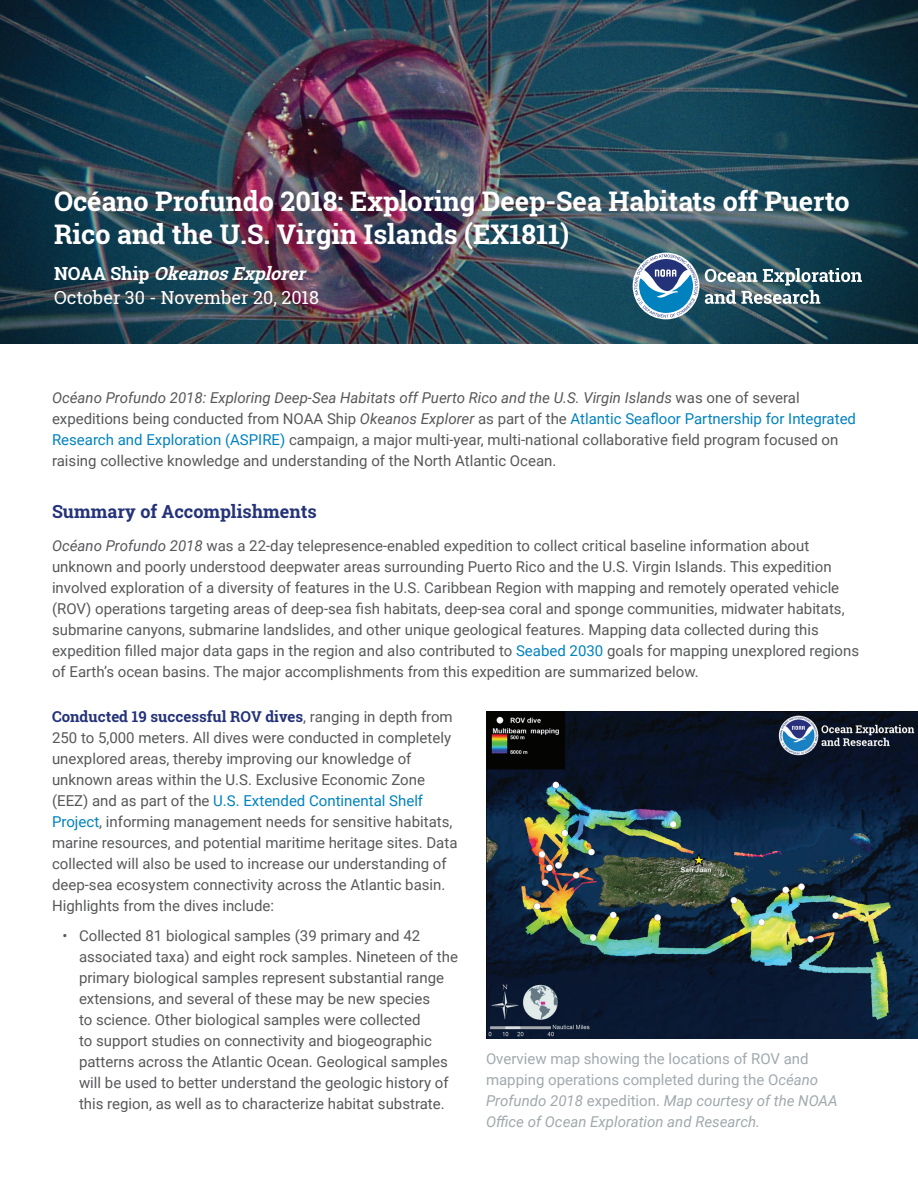
<style>
.page{position:relative;width:918px;height:1188px;background:#fff}
.page>*{position:absolute;margin:0;border:0;box-sizing:border-box;transform-origin:0 0}
.t1{font:700 27px/33px "Roboto Slab";color:#fff}
.t2{font:18px/24px "Roboto Slab";color:#fff}
.t3{font:700 18px "Roboto Slab";color:#243279}
.t4{font:15px/21px "Roboto";color:#57585a}
.t5{font:15px/21px "Roboto";color:#a1a9ad}
.s1{font-weight:700}
.s2{font-weight:700;font-style:italic}
.s3{font-style:italic}
.s4{color:#0082bf}
.s5{font-family:"Roboto Slab";font-weight:700;color:#243279}
</style>
<div class="page">
<img style="left:0;top:0;width:918px;height:343px">
<img style="left:486px;top:711px;width:432px;height:328px">
<svg style="left:705px;top:268px;width:157px;height:36px"></svg>
<svg style="left:634px;top:254px;width:64px;height:64px"></svg>
<h1 class="t1" style="left:54px;top:185px;width:797px">Océano Profundo 2018: Exploring Deep-Sea Habitats off Puerto<br>Rico and the U.S. Virgin Islands (EX1811)</h1>
<h2 class="t2" style="left:54px;top:262px;width:266px"><span class="s1">N O A A S h i p</span> <span class="s2">OkeanosExplorer<br></span>October 30 - November 20, 2018</h2>
<h3 class="t4" style="left:52px;top:387px;width:806px"><span class="s3">Océano Profundo 2018: Exploring Deep-Sea Habitats off Puerto Rico and the U.S. Virgin Islands</span> was one of several expeditions being conducted from NOAA Ship <span class="s3">Okeanos Explorer</span> as part of the <span class="s4">Atlantic Seafloor Partnership for Integrated Research and Exploration (ASPIRE)</span> campaign, a major multi-year, multi-national collaborative field program focused on raising collective knowledge and understanding of the North Atlantic Ocean.</h3>
<h3 class="t3" style="left:52px;top:499px;width:266px">Summary of Accomplishments</h3>
<p class="t4" style="left:52px;top:535px;width:809px"><span class="s3">Océano Profundo 2018</span> was a 22-day telepresence-enabled expedition to collect critical baseline information about unknown and poorly understood deepwater areas surrounding Puerto Rico and the U.S. Virgin Islands. This expedition involved exploration of a diversity of features in the U.S. Caribbean Region with mapping and remotely operated vehicle (ROV) operations targeting areas of deep-sea fish habitats, deep-sea coral and sponge communities, midwater habitats, submarine canyons, submarine landslides, and other unique geological features. Mapping data collected during this expedition filled major data gaps in the region and also contributed to <span class="s4">Seabed 2030</span> goals for mapping unexplored regions of Earth’s ocean basins. The major accomplishments from this expedition are summarized below.</p>
<p class="t4" style="left:52px;top:706px;width:407px"><span class="s5">Conducted 19 successful ROV dives</span>, ranging in depth from 250 to 5,000 meters. All dives were conducted in completely unexplored areas, thereby improving our knowledge of unknown areas within the U.S. Exclusive Economic Zone (EEZ) and as part of the <span class="s4">U.S. Extended Continental Shelf Project</span>, informing management needs for sensitive habitats, marine resources, and potential maritime heritage sites. Data collected will also be used to increase our understanding of deep-sea ecosystem connectivity across the Atlantic basin.<br>Highlights from the dives include:</p>
<p class="t4" style="left:79px;top:924px;width:380px;text-indent:-16px">• Collected 81 biological samples (39 primary and 42 associated taxa) and eight rock samples. Nineteen of the primary biological samples represent substantial range extensions, and several of these may be new species<br>to science. Other biological samples were collected<br>to support studies on connectivity and biogeographic patterns across the Atlantic Ocean. Geological samples will be used to better understand the geologic history of this region, as well as to characterize habitat substrate.</p>
<p class="t5" style="left:486px;top:1047px;width:353px">Overview map showing the locations of ROV and mapping operations completed during the O<span class="s3">céano Profundo 2018</span> expedition. <span class="s3">Map courtesy of the NOAA Office of Ocean Exploration and Research.</span></p>
</div>
